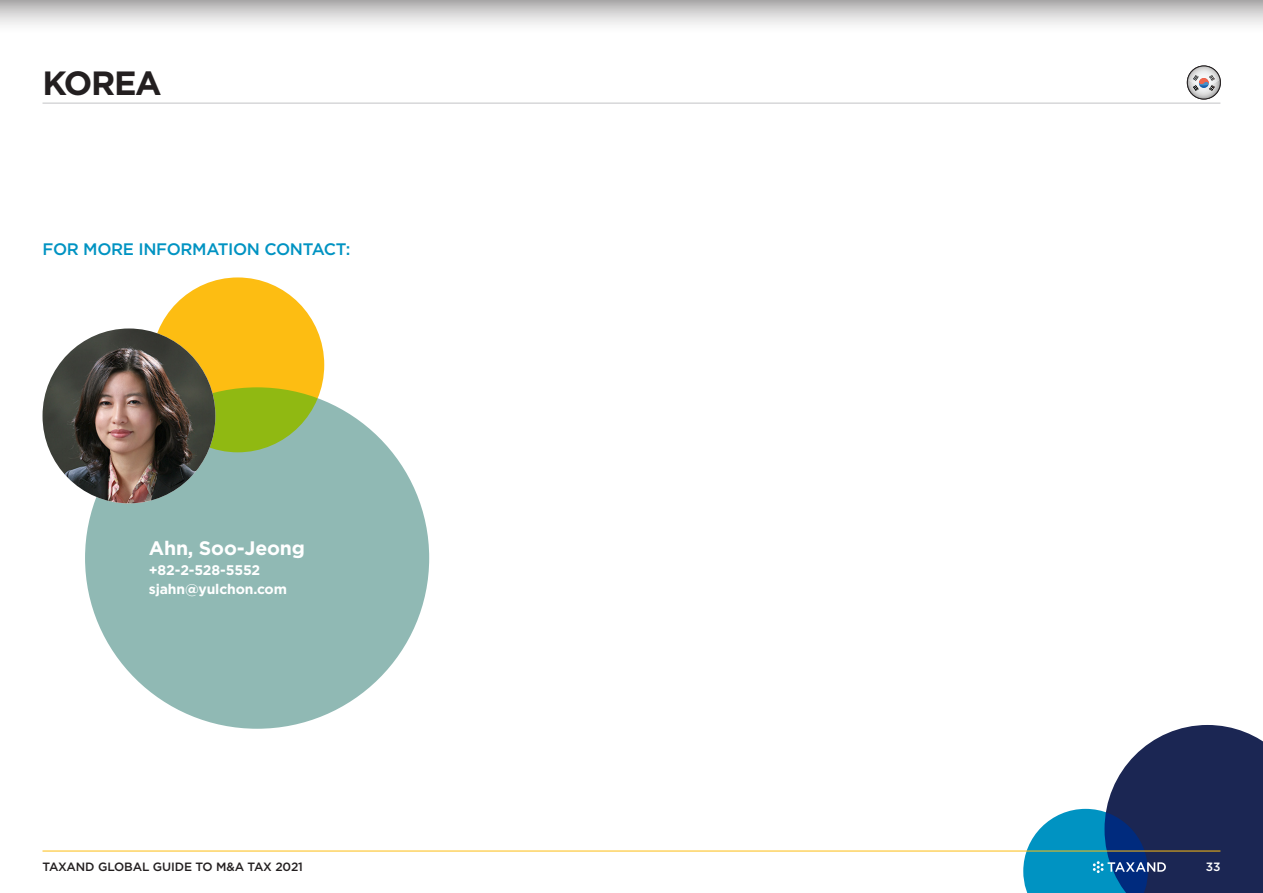
<style>
.page{position:relative;width:1263px;height:893px;background:#fff}
.page>*{position:absolute;margin:0;border:0;box-sizing:border-box;transform-origin:0 0}
.t1{font:700 33.6px "Gotham";letter-spacing:-.04em;color:#231f20}
.Contact_Name{font:700 19.5px "Gotham";letter-spacing:-.01em;color:#fff}
.Contact_Subhead{font:500 16.65px "Gotham";letter-spacing:-.02em;color:#0093c2}
.Contact_Details{font:700 13.95px "Gotham";letter-spacing:-.01em;color:#fff}
.t2{font:500 12px "Gotham";letter-spacing:-.01em;color:#231f20}
.t3{font:500 12px "Gotham";color:#fff}
</style>
<div class="page">
<div style="left:85px;top:387px;width:344px;height:342px;background:#90b9b4;border-radius:50%"></div>
<svg style="left:151px;top:277px;width:173px;height:175px;background:#ddbc13"></svg>
<img style="left:43px;top:328px;width:172px;height:175px">
<svg style="left:1023px;top:725px;width:240px;height:168px"></svg>
<hr style="left:43px;top:103px;width:1177px;height:1px;background:#c2c3c5">
<hr style="left:43px;top:851px;width:1177px;height:1px;background:#fdbd12">
<svg style="left:0;top:0;width:1263px;height:25px;background:#d2d1d1"></svg>
<svg style="left:1186px;top:66px;width:35px;height:33px"></svg>
<div style="left:1187px;top:66px;width:33px;height:33px;border:1px solid #231f20;border-radius:50%"></div>
<h1 class="t1" style="left:43px;top:61px;width:121px">KOREA</h1>
<p class="Contact_Subhead" style="left:43px;top:238px;width:309px">FOR MORE INFORMATION CONTACT:</p>
<p class="Contact_Name" style="left:149px;top:535px;width:158px">Ahn, Soo-Jeong</p>
<p class="Contact_Details" style="left:149px;top:561px;width:113px">+82-2-528-5552</p>
<p class="Contact_Details" style="left:149px;top:580px;width:140px">sjahn@yulchon.com</p>
<p class="t2" style="left:43px;top:859px;width:262px">TAXAND GLOBAL GUIDE TO M&amp;A TAX 2021</p>
<p class="t3" style="left:1206px;top:859px;width:16px">33</p>
</div>
